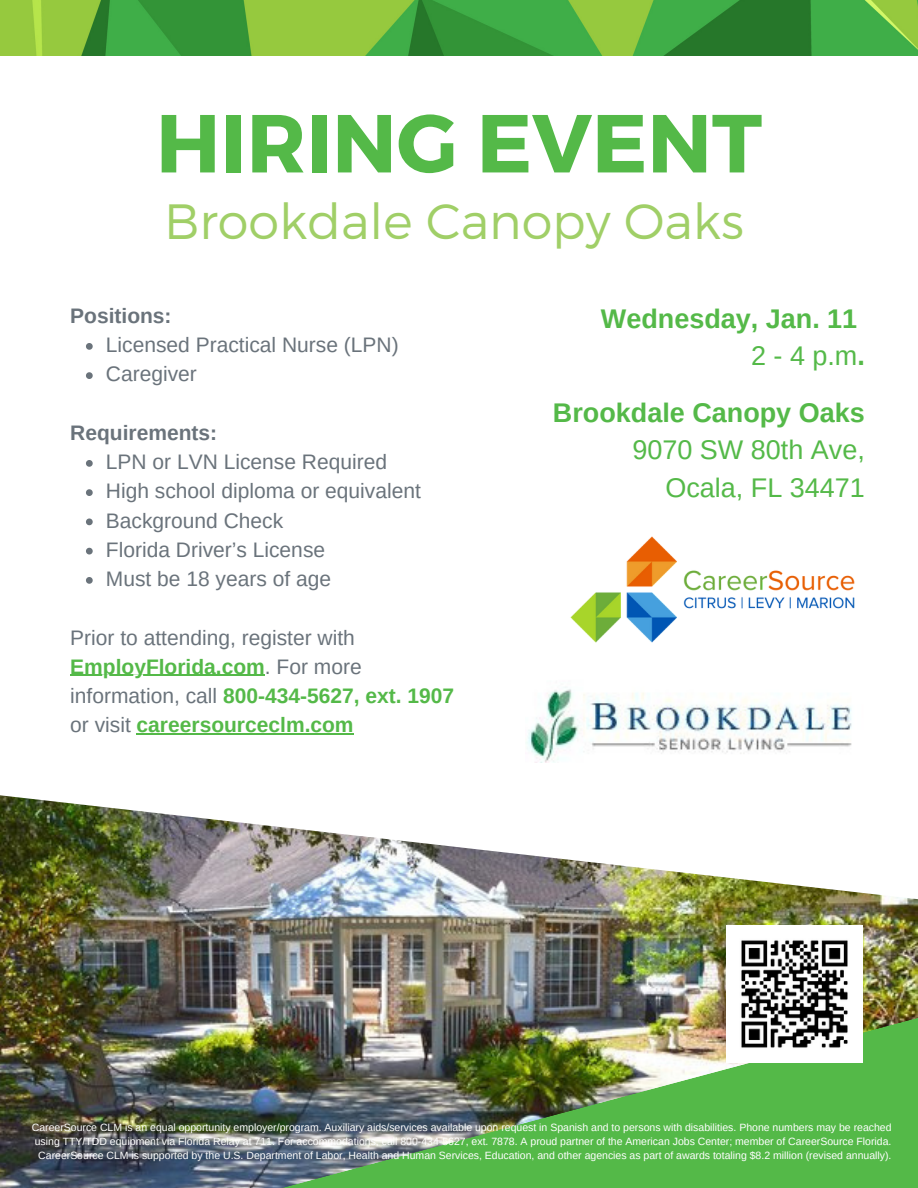
<style>
.page{position:relative;width:918px;height:1188px;background:#fff}
.page>*{position:absolute;margin:0;border:0;box-sizing:border-box;transform-origin:0 0}
.t1{font:700 82.2px "Montserrat";color:#54b948}
.t2{font:300 49.5px "Montserrat";color:#a0cf67}
.t3{font:700 27px/37.2px "Arimo";color:#54b948;text-align:right}
.t4{font:27px/37.2px "Arimo";color:#54b948;text-align:right}
.t5{font:21px/29.2px "Arimo";color:#6a737b}
.t6{font:700 21px "Arimo";color:#6a737b}
.t7{font:10.5px/14px "Arimo";color:#fff;text-align:right}
.s1{font-weight:700;color:#54b948}
.s2{font-weight:400}
</style>
<div class="page">
<img style="left:0;top:905px;width:918px;height:283px">
<img style="left:0;top:547px;width:918px;height:358px">
<svg style="left:0;top:601px;width:918px;height:266px"></svg>
<img style="left:119px;top:986px;width:799px;height:202px">
<img style="left:554px;top:536px;width:308px;height:115px">
<img style="left:525px;top:679px;width:342px;height:84px">
<img style="left:0;top:0;width:918px;height:56px">
<img style="left:726px;top:926px;width:136px;height:136px">
<svg style="left:86px;top:343px;width:7px;height:7px"></svg>
<svg style="left:86px;top:372px;width:7px;height:7px"></svg>
<svg style="left:86px;top:460px;width:7px;height:7px"></svg>
<svg style="left:86px;top:489px;width:7px;height:7px"></svg>
<svg style="left:86px;top:519px;width:7px;height:6px"></svg>
<svg style="left:86px;top:548px;width:7px;height:7px"></svg>
<svg style="left:86px;top:577px;width:7px;height:7px"></svg>
<hr style="left:70px;top:675px;width:195px;height:1px;background:#54b948">
<hr style="left:137px;top:733px;width:217px;height:2px;background:#54b948">
<h1 class="t1" style="left:156px;top:90px;width:608px">HIRING EVENT</h1>
<h2 class="t2" style="left:164px;top:190px;width:581px">Brookdale Canopy Oaks</h2>
<h3 class="t6" style="left:70px;top:304px;width:103px">Positions:</h3>
<h3 class="t5" style="left:106px;top:330px;width:294px">Licensed Practical Nurse (LPN)<br>Caregiver</h3>
<h3 class="t6" style="left:70px;top:421px;width:148px">Requirements:</h3>
<h3 class="t5" style="left:106px;top:447px;width:316px">LPN or LVN License Required<br>High school diploma or equivalent<br>Background Check<br>Florida Driver’s License<br>Must be 18 years of age</h3>
<h3 class="t5" style="left:70px;top:623px;width:385px">Prior to attending, register with <span class="s1">EmployFlorida.com</span>. For more information, call <span class="s1">800-434-5627, ext. 1907 </span>or visit <span class="s1">careersourceclm.com</span></h3>
<h3 class="t3" style="left:601px;top:300px;width:266px">Wednesday, Jan. 11<br><span class="s2">2 - 4 p.m</span>.</h3>
<h3 class="t3" style="left:553px;top:394px;width:313px">Brookdale Canopy Oaks</h3>
<h3 class="t4" style="left:632px;top:431px;width:234px">9070 SW 80th Ave,<br>Ocala, FL 34471</h3>
<p class="t7" style="left:32px;top:1120px;width:861px">CareerSource CLM is an equal opportunity employer/program. Auxiliary aids/services available upon request in Spanish and to persons with disabilities. Phone numbers may be reached using TTY/TDD equipment via Florida Relay at 711. For accommodations, call 800-434-5627, ext. 7878. A proud partner of the American Jobs Center; member of CareerSource Florida.<br>CareerSource CLM is supported by the U.S. Department of Labor, Health and Human Services, Education, and other agencies as part of awards totaling $8.2 million (revised annually).</p>
</div>
